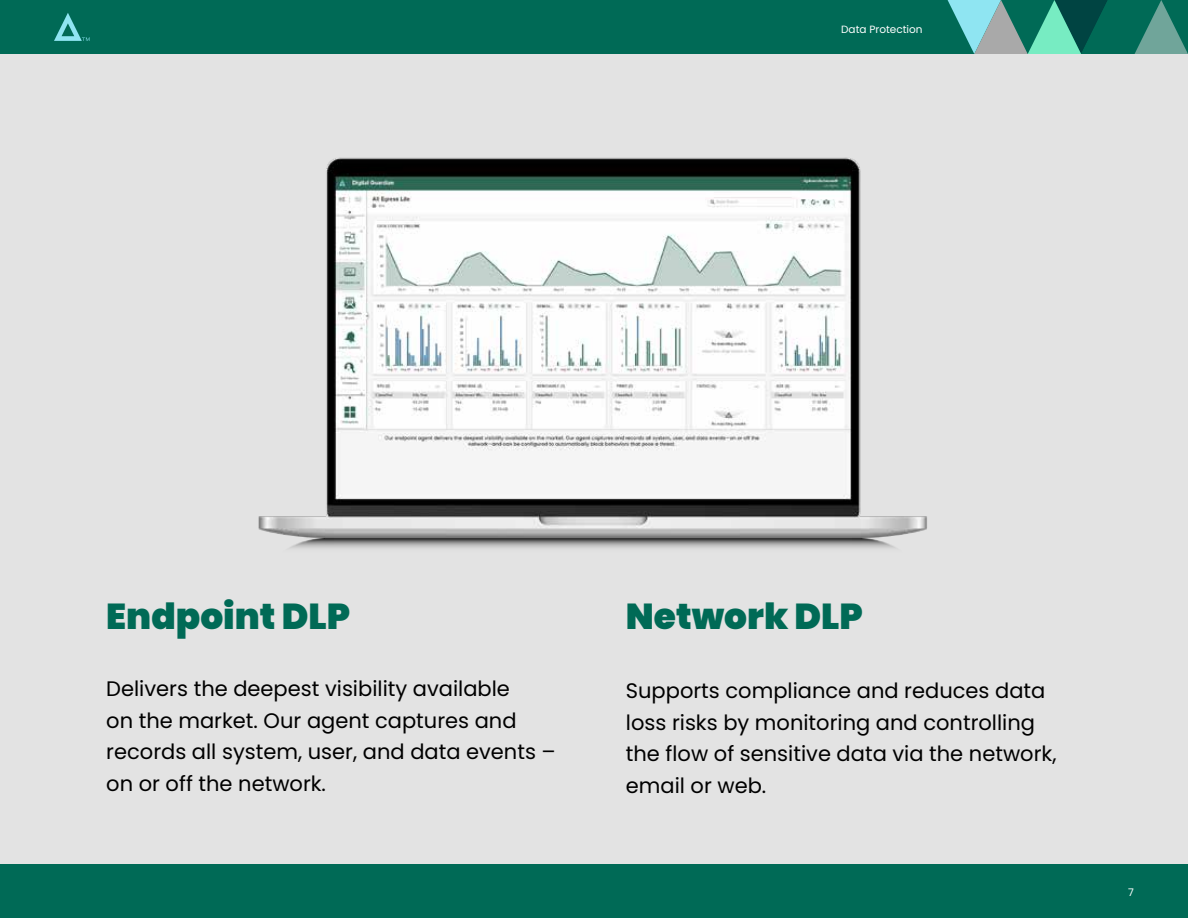
<style>
.page{position:relative;width:1188px;height:918px;background:#fff}
.page>*{position:absolute;margin:0;border:0;box-sizing:border-box;transform-origin:0 0}
.t1{font:900 36px "Poppins";color:#006a56}
.t2{font:21px/31.5px "Poppins";color:#000}
.t3{font:10.5px "Poppins";color:#fff}
</style>
<div class="page">
<div style="left:0;top:864px;width:1188px;height:54px;background:#006a56"></div>
<div style="left:0;top:0;width:1188px;height:54px;background:#006a56"></div>
<svg style="left:948px;top:0;width:240px;height:54px"></svg>
<svg style="left:54px;top:13px;width:36px;height:28px"></svg>
<div style="left:0;top:54px;width:1188px;height:810px;background:#e3e3e3"></div>
<img style="left:258px;top:157px;width:669px;height:392px">
<p class="t3" style="left:841px;top:23px;width:83px">Data Protection</p>
<h1 class="t1" style="left:106px;top:596px;width:245px">Endpoint DLP</h1>
<h1 class="t1" style="left:626px;top:596px;width:238px">Network DLP</h1>
<p class="t2" style="left:106px;top:673px;width:451px">Delivers the deepest visibility available<br>on the market. Our agent captures and records all system, user, and data events – on or off the network.</p>
<p class="t2" style="left:626px;top:675px;width:432px">Supports compliance and reduces data loss risks by monitoring and controlling the flow of sensitive data via the network, email or web.</p>
<p class="t3" style="left:1128px;top:887px;width:7px">7</p>
</div>
